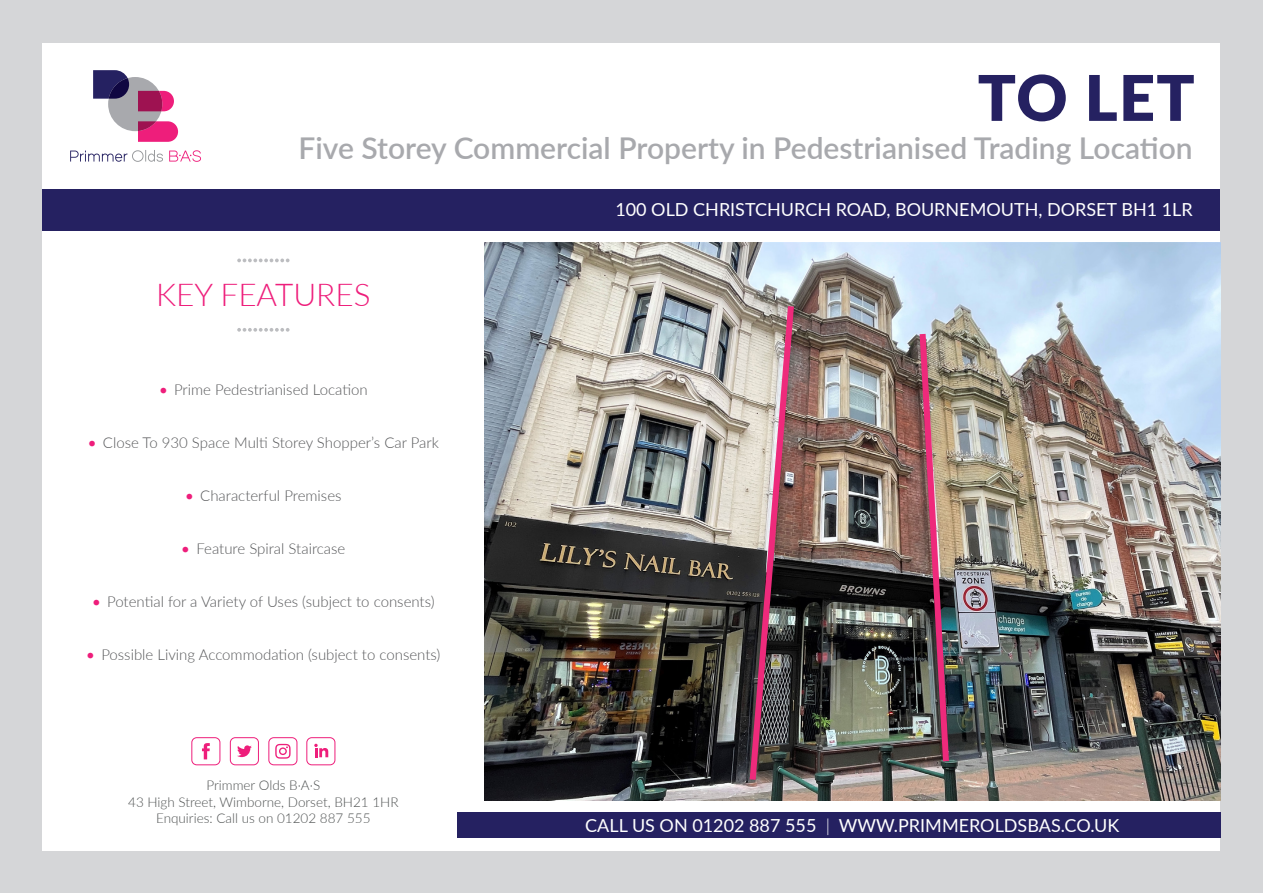
<style>
.page{position:relative;width:1263px;height:893px;background:#d5d6d8}
.page>*{position:absolute;margin:0;border:0;box-sizing:border-box;transform-origin:0 0}
.t1{font:900 63px "Lato";color:#252161}
.t2{font:300 31.5px "Lato";color:#ee1e7b}
.t3{font:600 30px "Lato";color:#a8a9ad}
.t4{font:18px "Lato";color:#fff}
.t5{font:300 15px "Lato";color:#57585a}
.t6{font:300 13.5px/16.2px "Lato";color:#4f5252;text-align:center}
.s1{font-weight:400;color:#ee1e7b}
.s2{font-weight:300}
</style>
<div class="page">
<div style="left:43px;top:43px;width:1177px;height:807px;background:#fff"></div>
<img style="left:484px;top:242px;width:736px;height:559px">
<div style="left:108px;top:77px;width:54px;height:54px;background:#a8a9ad;border-radius:50%"></div>
<svg style="left:93px;top:70px;width:36px;height:29px"></svg>
<svg style="left:138px;top:91px;width:36px;height:20px"></svg>
<svg style="left:138px;top:121px;width:40px;height:21px"></svg>
<svg style="left:70px;top:150px;width:93px;height:12px"></svg>
<svg style="left:169px;top:150px;width:32px;height:12px"></svg>
<div style="left:43px;top:189px;width:1177px;height:42px;background:#252161"></div>
<div style="left:306px;top:737px;width:29px;height:28px;border:1px solid #ee1e7b;border-radius:5px"></div>
<svg style="left:314px;top:744px;width:14px;height:13px"></svg>
<div style="left:191px;top:737px;width:29px;height:28px;border:1px solid #ee1e7b;border-radius:5px"></div>
<svg style="left:202px;top:743px;width:8px;height:16px"></svg>
<div style="left:268px;top:737px;width:29px;height:28px;border:1px solid #ee1e7b;border-radius:5px"></div>
<svg style="left:275px;top:744px;width:16px;height:15px"></svg>
<div style="left:230px;top:737px;width:29px;height:28px;border:1px solid #ee1e7b;border-radius:5px"></div>
<svg style="left:237px;top:745px;width:15px;height:12px"></svg>
<svg style="left:237px;top:328px;width:53px;height:4px"></svg>
<svg style="left:237px;top:259px;width:53px;height:3px"></svg>
<div style="left:457px;top:812px;width:763px;height:25px;background:#252161"></div>
<img style="left:746px;top:300px;width:51px;height:486px">
<img style="left:916px;top:328px;width:36px;height:439px">
<p class="t1" style="left:978px;top:51px;width:218px">TO LET</p>
<p class="t3" style="left:299px;top:127px;width:896px">Five Storey Commercial Property in Pedestrianised Trading Location</p>
<p class="t2" style="left:156px;top:273px;width:216px">KEY FEATURES</p>
<p class="t5" style="left:159px;top:379px;width:210px"><span class="s1">•</span> Prime Pedestrianised Location</p>
<p class="t5" style="left:88px;top:432px;width:353px"><span class="s1">•</span> Close To 930 Space Multi Storey Shopper’s Car Park</p>
<p class="t5" style="left:185px;top:485px;width:158px"><span class="s1">•</span> Characterful Premises</p>
<p class="t5" style="left:181px;top:538px;width:166px"><span class="s1">•</span> Feature Spiral Staircase</p>
<p class="t5" style="left:92px;top:591px;width:344px"><span class="s1">•</span> Potential for a Variety of Uses (subject to consents)</p>
<p class="t5" style="left:86px;top:644px;width:356px"><span class="s1">•</span> Possible Living Accommodation (subject to consents)</p>
<p class="t6" style="left:206px;top:777px;width:115px">Primmer Olds B·A·S</p>
<p class="t6" style="left:128px;top:793px;width:272px">43 High Street, Wimborne, Dorset, BH21 1HR<br>Enquiries: Call us on 01202 887 555</p>
<p class="t4" style="left:615px;top:197px;width:579px">100 OLD CHRISTCHURCH ROAD, BOURNEMOUTH, DORSET BH1 1LR</p>
<p class="t4" style="left:585px;top:813px;width:536px">CALL US ON 01202 887 555 <span class="s2">|</span> WWW.PRIMMEROLDSBAS.CO.UK</p>
</div>
